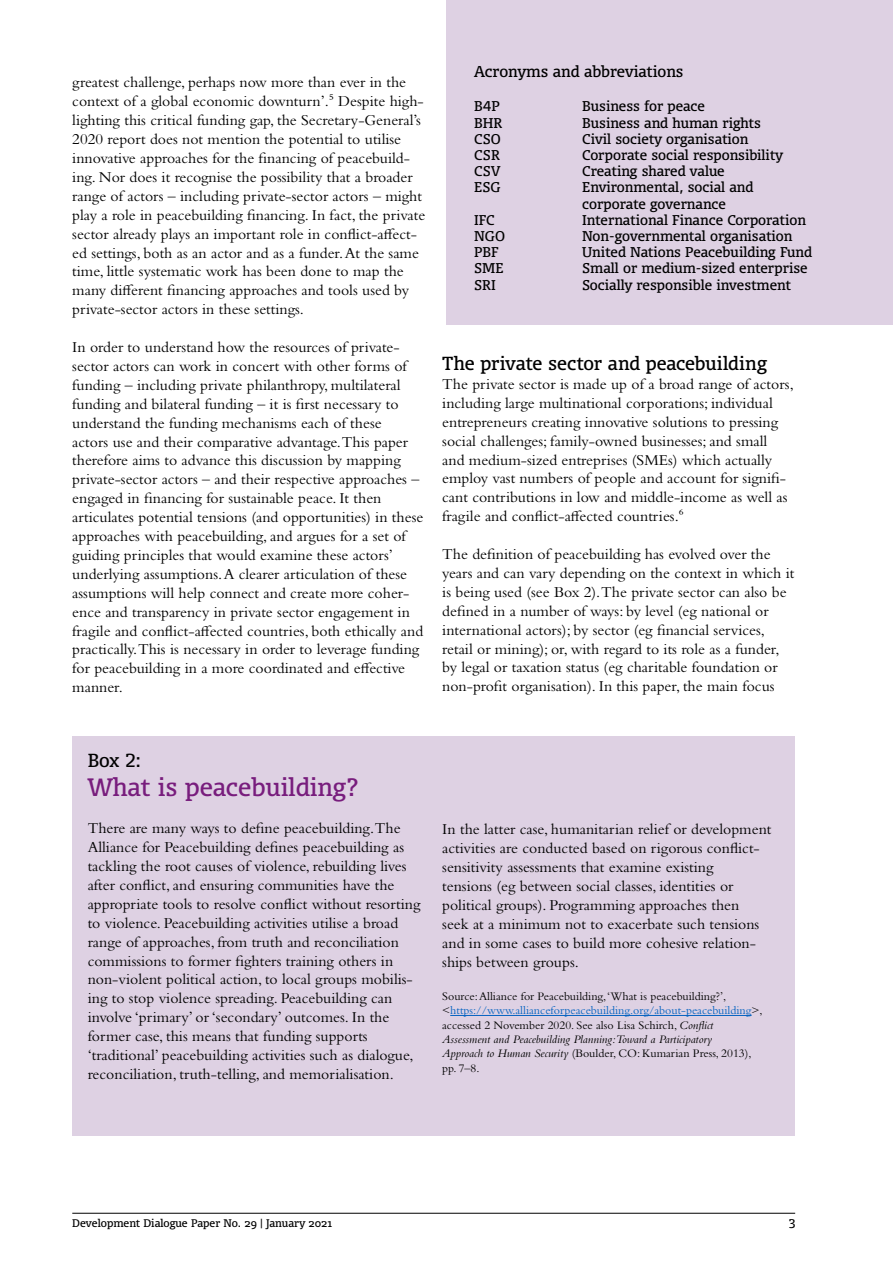
<style>
.page{position:relative;width:893px;height:1263px;background:#fff}
.page>*{position:absolute;margin:0;border:0;box-sizing:border-box;transform-origin:0 0}
.t1{font:24px "Olsen LF";color:#781d7d}
.t2{font:18px "Olsen";letter-spacing:-.005em;color:#000}
.t3{font:18px "Olsen LF";color:#000}
.t4{font:15.75px/18.9px "Bembo Std";color:#000}
.t5{font:15px "Olsen LF";color:#000}
.t6{font:13.5px/16.2px "Olsen LF";color:#000}
.t7{font:12px/14.4px "Bembo Std";color:#000}
.t8{font:12px "Olsen LF";color:#000}
.t9{font:10.5px "Olsen";color:#000}
.s1{color:#0563c1}
.s2{font-style:italic}
</style>
<div class="page">
<hr style="left:72px;top:1213px;width:723px;height:1px;background:#000">
<div style="left:72px;top:736px;width:723px;height:399px;background:#ded1e3"></div>
<div style="left:446px;top:0;width:447px;height:324px;background:#ded1e3"></div>
<hr style="left:450px;top:1015px;width:301px;height:1px;background:#0563c1">
<p class="t4" style="left:72px;top:73px;width:354px">greatest challenge, perhaps now more than ever in the context of a global economic downturn’.⁵ Despite high&shy;lighting this critical funding gap, the Secretary-General’s 2020 report does not mention the potential to utilise innovative approaches for the financing of peacebuild&shy;ing. Nor does it recognise the possibility that a broader range of actors – including private-sector actors – might play a role in peacebuilding financing. In fact, the private sector already plays an important role in conflict-affect&shy;ed settings, both as an actor and as a funder. At the same time, little systematic work has been done to map the many different financing approaches and tools used by private-sector actors in these settings.</p>
<p class="t4" style="left:72px;top:337px;width:353px">In order to understand how the resources of private&shy;sector actors can work in concert with other forms of funding – including private philanthropy, multilateral funding and bilateral funding – it is first necessary to understand the funding mechanisms each of these<br>actors use and their comparative advantage.This paper therefore aims to advance this discussion by mapping private-sector actors – and their respective approaches – engaged in financing for sustainable peace. It then articulates potential tensions (and opportunities) in these approaches with peacebuilding, and argues for a set of guiding principles that would examine these actors’ underlying assumptions. A clearer articulation of these assumptions will help connect and create more coher&shy;ence and transparency in private sector engagement in fragile and conflict-affected countries, both ethically and practically.This is necessary in order to leverage funding for peacebuilding in a more coordinated and effective manner.</p>
<p class="t5" style="left:474px;top:62px;width:211px">Acronyms and abbreviations</p>
<p class="t6" style="left:474px;top:98px;width:27px">B4P</p>
<p class="t6" style="left:582px;top:98px;width:124px">Business for peace</p>
<p class="t6" style="left:474px;top:114px;width:30px">BHR</p>
<p class="t6" style="left:582px;top:114px;width:180px">Business and human rights</p>
<p class="t6" style="left:474px;top:130px;width:28px">CSO</p>
<p class="t6" style="left:582px;top:130px;width:168px">Civil society organisation</p>
<p class="t6" style="left:474px;top:146px;width:27px">CSR</p>
<p class="t6" style="left:582px;top:146px;width:202px">Corporate social responsibility</p>
<p class="t6" style="left:474px;top:163px;width:28px">CSV</p>
<p class="t6" style="left:582px;top:163px;width:144px">Creating shared value</p>
<p class="t6" style="left:474px;top:179px;width:28px">ESG</p>
<p class="t6" style="left:582px;top:179px;width:173px">Environmental, social and corporate governance</p>
<p class="t6" style="left:474px;top:211px;width:22px">IFC</p>
<p class="t6" style="left:582px;top:211px;width:225px">International Finance Corporation</p>
<p class="t6" style="left:474px;top:227px;width:33px">NGO</p>
<p class="t6" style="left:582px;top:227px;width:212px">Non-governmental organisation</p>
<p class="t6" style="left:474px;top:244px;width:26px">PBF</p>
<p class="t6" style="left:582px;top:244px;width:231px">United Nations Peacebuilding Fund</p>
<p class="t6" style="left:474px;top:260px;width:31px">SME</p>
<p class="t6" style="left:582px;top:260px;width:227px">Small or medium-sized enterprise</p>
<p class="t6" style="left:474px;top:276px;width:23px">SRI</p>
<p class="t6" style="left:582px;top:276px;width:210px">Socially responsible investment</p>
<p class="t2" style="left:442px;top:351px;width:326px">The private sector and peacebuilding</p>
<p class="t4" style="left:442px;top:374px;width:353px">The private sector is made up of a broad range of actors, including large multinational corporations; individual entrepreneurs creating innovative solutions to pressing social challenges; family-owned businesses; and small<br>and medium-sized entreprises (SMEs) which actually employ vast numbers of people and account for signifi&shy;cant contributions in low and middle-income as well as fragile and conflict-affected countries.⁶</p>
<p class="t4" style="left:442px;top:544px;width:354px">The definition of peacebuilding has evolved over the years and can vary depending on the context in which it is being used (see Box 2).The private sector can also be defined in a number of ways: by level (eg national or international actors); by sector (eg financial services, retail or mining); or, with regard to its role as a funder, by legal or taxation status (eg charitable foundation or non-profit organisation). In this paper, the main focus</p>
<p class="t3" style="left:88px;top:749px;width:55px">Box 2:</p>
<h1 class="t1" style="left:88px;top:771px;width:273px">What is peacebuilding?</h1>
<p class="t4" style="left:88px;top:818px;width:334px">There are many ways to define peacebuilding.The Alliance for Peacebuilding defines peacebuilding as tackling the root causes of violence, rebuilding lives after conflict, and ensuring communities have the appropriate tools to resolve conflict without resorting to violence. Peacebuilding activities utilise a broad range of approaches, from truth and reconciliation commissions to former fighters training others in non-violent political action, to local groups mobilis&shy;ing to stop violence spreading. Peacebuilding can involve ‘primary’ or ‘secondary’ outcomes. In the former case, this means that funding supports ‘traditional’ peacebuilding activities such as dialogue, reconciliation, truth-telling, and memorialisation.</p>
<p class="t4" style="left:442px;top:819px;width:331px">In the latter case, humanitarian relief or development activities are conducted based on rigorous conflict&shy;sensitivity assessments that examine existing<br>tensions (eg between social classes, identities or political groups). Programming approaches then<br>seek at a minimum not to exacerbate such tensions and in some cases to build more cohesive relation&shy;ships between groups.</p>
<p class="t7" style="left:442px;top:989px;width:322px">Source: Alliance for Peacebuilding, ‘What is peacebuilding?’, &lt;<span class="s1">https://www.allianceforpeacebuilding.org/about-peacebuilding</span>&gt;, accessed 2 November 2020. See also Lisa Schirch, <span class="s2">Conflict Assessment and Peacebuilding Planning: Toward a Participatory<br>Approach to Human Security</span> (Boulder, CO: Kumarian Press, 2013), pp. 7–8.</p>
<p class="t9" style="left:72px;top:1216px;width:261px">Development Dialogue Paper No. 29 | January 2021</p>
<p class="t8" style="left:789px;top:1216px;width:8px">3</p>
</div>
